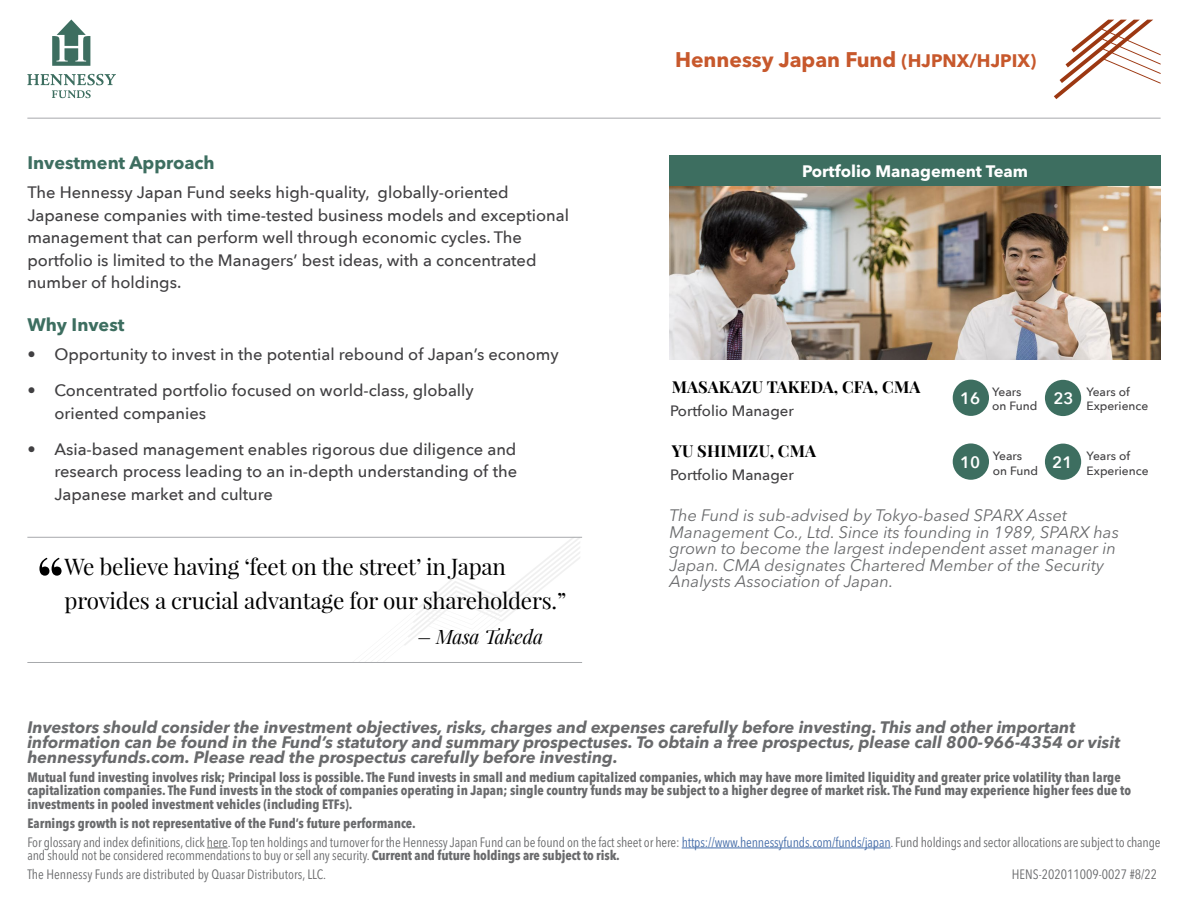
<style>
.page{position:relative;width:1188px;height:918px;background:#fff}
.page>*{position:absolute;margin:0;border:0;box-sizing:border-box;transform-origin:0 0}
.t1{font:71.25px "Playfair Display";color:#000}
.t2{font:22.5px/34.5px "Playfair Display";letter-spacing:-.01em;color:#000}
.t3{font:700 21px "Avenir Next LT Pro";color:#c7582c}
.t4{font:italic 19.5px "Playfair Display";letter-spacing:-.01em;color:#000}
.t5{font:700 18px "Avenir Next LT Pro";color:#3d6e60}
.t6{font:500 16.5px/22.5px "Avenir Next";color:#414042}
.t7{font:italic 700 16.5px/15px "Avenir Next LT Pro";color:#696a6c}
.t8{font:italic 16.5px/16.5px "Avenir Next LT Pro";color:#696a6c}
.t9{font:700 16.5px "Playfair Display";letter-spacing:.01em;color:#000}
.t10{font:700 16.5px "Avenir Next LT Pro";color:#fff}
.t11{font:600 16.5px "Avenir Next";color:#fff}
.t12{font:500 15px "Avenir Next";color:#414042}
.t13{font:condensed 13.5px/18.9px "Avenir Next LT Pro";letter-spacing:-.01em;color:#696a6c}
.t14{font:700 condensed 13.5px/13.5px "Avenir Next LT Pro";color:#696a6c}
.t15{font:500 12px/14.4px "Avenir Next";color:#414042}
.s1{font-size:18px}
.s2{font-weight:700}
.s3{color:#456da9}
</style>
<div class="page">
<svg style="left:27px;top:74px;width:89px;height:24px"></svg>
<svg style="left:52px;top:20px;width:38px;height:46px"></svg>
<hr style="left:27px;top:118px;width:1134px;height:1px;background:#a7a9ac">
<svg style="left:1054px;top:20px;width:107px;height:79px"></svg>
<svg style="left:207px;top:848px;width:21px;height:1px"></svg>
<hr style="left:682px;top:848px;width:209px;height:1px;background:#456da9">
<img style="left:670px;top:186px;width:491px;height:174px">
<div style="left:953px;top:380px;width:36px;height:36px;background:#3d6e60;border-radius:50%"></div>
<div style="left:1045px;top:380px;width:36px;height:36px;background:#3d6e60;border-radius:50%"></div>
<div style="left:953px;top:443px;width:36px;height:37px;background:#3d6e60;border-radius:50%"></div>
<div style="left:1045px;top:444px;width:36px;height:36px;background:#3d6e60;border-radius:50%"></div>
<div style="left:670px;top:156px;width:491px;height:30px;background:#3d6e60"></div>
<svg style="left:404px;top:538px;width:176px;height:107px"></svg>
<hr style="left:27px;top:662px;width:555px;height:1px;background:#a7a9ac">
<hr style="left:27px;top:537px;width:555px;height:1px;background:#a7a9ac">
<p class="t5" style="left:27px;top:152px;width:189px">Investment Approach</p>
<p class="t6" style="left:27px;top:181px;width:543px">The Hennessy Japan Fund seeks high-quality, globally-oriented Japanese companies with time-tested business models and exceptional management that can perform well through economic cycles. The portfolio is limited to the Managers’ best ideas, with a concentrated number of holdings.</p>
<p class="t5" style="left:27px;top:314px;width:99px">Why Invest</p>
<p class="t6" style="left:27px;top:343px;width:533px">• Opportunity to invest in the potential rebound of Japan’s economy</p>
<p class="t6" style="left:54px;top:379px;width:421px;text-indent:-27px">• Concentrated portfolio focused on world-class, globally oriented companies</p>
<p class="t6" style="left:54px;top:437px;width:464px;text-align:justify;text-indent:-27px">• Asia-based management enables rigorous due diligence and research process leading to an in-depth understanding of the Japanese market and culture</p>
<h1 class="t1" style="left:36px;top:538px;width:31px">“</h1>
<h2 class="t2" style="left:65px;top:549px;width:503px">We believe having ‘feet on the street’ in Japan provides a crucial advantage for our shareholders.”</h2>
<p class="t4" style="left:417px;top:623px;width:127px">– Masa Takeda</p>
<p class="t3" style="left:675px;top:47px;width:363px">Hennessy Japan Fund <span class="s1">(HJPNX/HJPIX)</span></p>
<p class="t10" style="left:802px;top:161px;width:227px">Portfolio Management Team</p>
<p class="t9" style="left:672px;top:376px;width:250px">MASAKAZU TAKEDA, CFA, CMA</p>
<p class="t12" style="left:670px;top:398px;width:125px">Portfolio Manager</p>
<p class="t9" style="left:672px;top:440px;width:146px">YU SHIMIZU, CMA</p>
<p class="t12" style="left:670px;top:462px;width:125px">Portfolio Manager</p>
<p class="t11" style="left:960px;top:384px;width:22px">16</p>
<p class="t15" style="left:1086px;top:384px;width:63px">Years of<br>Experience</p>
<p class="t15" style="left:992px;top:384px;width:47px">Years on Fund</p>
<p class="t11" style="left:1054px;top:384px;width:22px">23</p>
<p class="t11" style="left:960px;top:448px;width:22px">10</p>
<p class="t15" style="left:1087px;top:449px;width:63px">Years of<br>Experience</p>
<p class="t15" style="left:993px;top:448px;width:47px">Years on Fund</p>
<p class="t11" style="left:1052px;top:448px;width:22px">21</p>
<p class="t8" style="left:670px;top:507px;width:451px">The Fund is sub-advised by Tokyo-based SPARX Asset Management Co., Ltd. Since its founding in 1989, SPARX has grown to become the largest independent asset manager in Japan. CMA designates Chartered Member of the Security Analysts Association of Japan.</p>
<p class="t7" style="left:27px;top:720px;width:1095px">Investors should consider the investment objectives, risks, charges and expenses carefully before investing. This and other important information can be found in the Fund’s statutory and summary prospectuses. To obtain a free prospectus, please call 800-966-4354 or visit hennessyfunds.com. Please read the prospectus carefully before investing.</p>
<p class="t14" style="left:27px;top:770px;width:1105px">Mutual fund investing involves risk; Principal loss is possible. The Fund invests in small and medium capitalized companies, which may have more limited liquidity and greater price volatility than large capitalization companies. The Fund invests in the stock of companies operating in Japan; single country funds may be subject to a higher degree of market risk. The Fund may experience higher fees due to investments in pooled investment vehicles (including ETFs).</p>
<p class="t13" style="left:27px;top:813px;width:1135px"><span class="s2">Earnings growth is not representative of the Fund’s future performance.<br></span>For glossary and index definitions, click here. Top ten holdings and turnover for the Hennessy Japan Fund can be found on the fact sheet or here: <span class="s3">https://www.hennessyfunds.com/funds/japan</span>. Fund holdings and sector allocations are subject to change</p>
<p class="t13" style="left:27px;top:846px;width:594px">and should not be considered recommendations to buy or sell any security. <span class="s2">Current and future holdings are subject to risk.<br></span>The Hennessy Funds are distributed by Quasar Distributors, LLC.</p>
<p class="t13" style="left:1012px;top:865px;width:147px">HENS-202011009-0027 #8/22</p>
</div>
